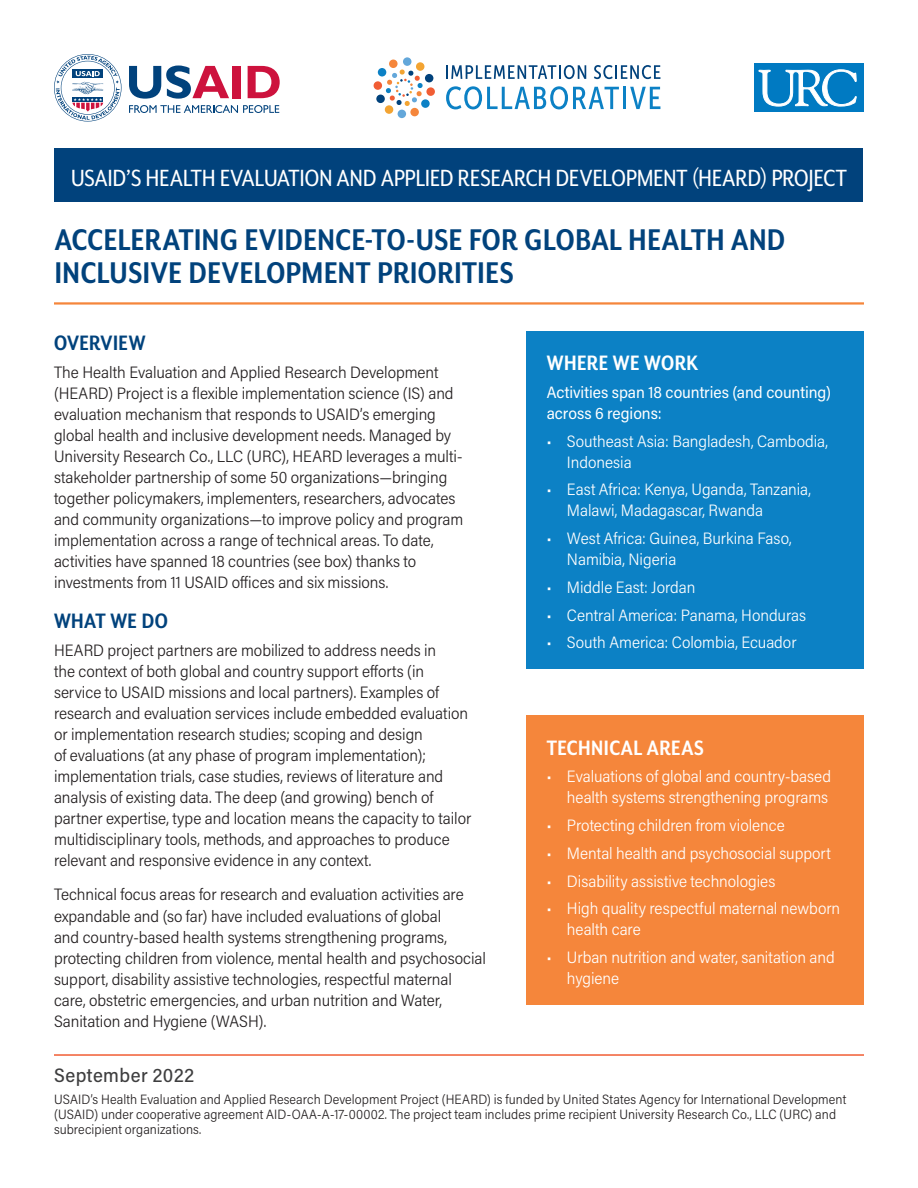
<style>
.page{position:relative;width:918px;height:1188px;background:#fff}
.page>*{position:absolute;margin:0;border:0;box-sizing:border-box;transform-origin:0 0}
.t1{font:700 34.5px/33px "Mr Eaves XL San Nar OT";letter-spacing:.02em;color:#01427c}
.t2{font:27px "Mr Eaves XL San Nar OT";letter-spacing:.01em;color:#fff}
.t3{font:700 24px "Mr Eaves XL San Nar OT";letter-spacing:.02em;color:#fff}
.t4{font:700 24px "Mr Eaves XL San Nar OT";letter-spacing:.02em;color:#01427c}
.t5{font:500 19.5px "Acumin Pro Semi Cond";letter-spacing:.025em;color:#3e3e3f}
.t6{font:300 16.5px/21px "Acumin Pro Semi Cond";letter-spacing:-.005em;color:#231f20}
.t7{font:300 16.5px/21px "Acumin Pro Semi Cond";letter-spacing:-.005em;color:#fff}
.t8{font:16.5px/21px "Acumin Pro Semi Cond";letter-spacing:-.005em;color:#fff}
.t9{font:300 13.5px/15px "Acumin Pro Semi Cond";letter-spacing:.005em;color:#231f20}
</style>
<div class="page">
<div style="left:55px;top:148px;width:808px;height:54px;background:#01427c"></div>
<hr style="left:54px;top:1054px;width:810px;height:2px;background:#f15d34">
<hr style="left:54px;top:302px;width:810px;height:3px;background:#f5863b">
<svg style="left:129px;top:105px;width:150px;height:8px"></svg>
<svg style="left:129px;top:66px;width:100px;height:33px"></svg>
<div style="left:233px;top:66px;width:8px;height:32px;background:#cd123d"></div>
<svg style="left:248px;top:66px;width:32px;height:32px"></svg>
<svg style="left:54px;top:54px;width:68px;height:67px"></svg>
<div style="left:754px;top:63px;width:110px;height:49px;background:#007ac2"></div>
<svg style="left:758px;top:69px;width:99px;height:38px"></svg>
<div style="left:526px;top:331px;width:338px;height:338px;background:#0c81c5"></div>
<svg style="left:446px;top:65px;width:140px;height:14px"></svg>
<svg style="left:594px;top:65px;width:66px;height:14px"></svg>
<svg style="left:446px;top:86px;width:173px;height:23px"></svg>
<hr style="left:623px;top:87px;width:3px;height:22px;background:#0c81c5">
<svg style="left:630px;top:87px;width:30px;height:22px"></svg>
<div style="left:378px;top:68px;width:8px;height:9px;background:#0c81c5;border-radius:50%"></div>
<div style="left:389px;top:60px;width:9px;height:8px;background:#f5863b;border-radius:50%"></div>
<div style="left:416px;top:62px;width:8px;height:9px;background:#f3a432;border-radius:50%"></div>
<div style="left:403px;top:57px;width:8px;height:9px;background:#63a7da;border-radius:50%"></div>
<div style="left:425px;top:74px;width:8px;height:8px;background:#01427c;border-radius:50%"></div>
<div style="left:426px;top:87px;width:9px;height:9px;background:#f15d34;border-radius:50%"></div>
<div style="left:421px;top:99px;width:9px;height:9px;background:#0c81c5;border-radius:50%"></div>
<div style="left:374px;top:81px;width:8px;height:9px;background:#f15d34;border-radius:50%"></div>
<div style="left:376px;top:95px;width:9px;height:8px;background:#01427c;border-radius:50%"></div>
<div style="left:385px;top:105px;width:8px;height:9px;background:#f3a432;border-radius:50%"></div>
<div style="left:398px;top:110px;width:8px;height:8px;background:#63a7da;border-radius:50%"></div>
<div style="left:410px;top:108px;width:9px;height:8px;background:#f5863b;border-radius:50%"></div>
<svg style="left:386px;top:69px;width:37px;height:37px"></svg>
<div style="left:526px;top:715px;width:338px;height:289px;background:#f5863b"></div>
<h2 class="t2" style="left:71px;top:165px;width:777px">USAID’S HEALTH EVALUATION AND APPLIED RESEARCH DEVELOPMENT (HEARD) PROJECT</h2>
<h1 class="t1" style="left:55px;top:223px;width:732px">ACCELERATING EVIDENCE-TO-USE FOR GLOBAL HEALTH AND<br>INCLUSIVE DEVELOPMENT PRIORITIES</h1>
<h3 class="t4" style="left:54px;top:331px;width:93px">OVERVIEW</h3>
<p class="t6" style="left:54px;top:361px;width:411px">The Health Evaluation and Applied Research Development (HEARD) Project is a flexible implementation science (IS) and evaluation mechanism that responds to USAID’s emerging global health and inclusive development needs. Managed by University Research Co., LLC (URC), HEARD leverages a multi&shy;stakeholder partnership of some 50 organizations—bringing together policymakers, implementers, researchers, advocates and community organizations—to improve policy and program implementation across a range of technical areas. To date, activities have spanned 18 countries (see box) thanks to investments from 11 USAID offices and six missions.</p>
<h3 class="t4" style="left:54px;top:609px;width:115px">WHAT WE DO</h3>
<p class="t6" style="left:54px;top:639px;width:419px">HEARD project partners are mobilized to address needs in<br>the context of both global and country support efforts (in service to USAID missions and local partners). Examples of research and evaluation services include embedded evaluation or implementation research studies; scoping and design<br>of evaluations (at any phase of program implementation); implementation trials, case studies, reviews of literature and analysis of existing data. The deep (and growing) bench of partner expertise, type and location means the capacity to tailor multidisciplinary tools, methods, and approaches to produce relevant and responsive evidence in any context.</p>
<p class="t6" style="left:54px;top:884px;width:433px">Technical focus areas for research and evaluation activities are expandable and (so far) have included evaluations of global<br>and country-based health systems strengthening programs, protecting children from violence, mental health and psychosocial support, disability assistive technologies, respectful maternal care, obstetric emergencies, and urban nutrition and Water, Sanitation and Hygiene (WASH).</p>
<p class="t5" style="left:54px;top:1062px;width:142px">September 2022</p>
<p class="t9" style="left:54px;top:1091px;width:794px">USAID’s Health Evaluation and Applied Research Development Project (HEARD) is funded by United States Agency for International Development (USAID) under cooperative agreement AID-OAA-A-17-00002. The project team includes prime recipient University Research Co., LLC (URC) and subrecipient organizations.</p>
<h3 class="t3" style="left:547px;top:351px;width:153px">WHERE WE WORK</h3>
<p class="t8" style="left:547px;top:381px;width:286px">Activities span 18 countries (and counting) across 6 regions:</p>
<p class="t7" style="left:567px;top:430px;width:263px;text-indent:-20px">• Southeast Asia: Bangladesh, Cambodia,<br>Indonesia</p>
<p class="t7" style="left:567px;top:479px;width:246px;text-indent:-20px">• East Africa: Kenya, Uganda, Tanzania,<br>Malawi, Madagascar, Rwanda</p>
<p class="t7" style="left:567px;top:527px;width:226px;text-indent:-20px">• West Africa: Guinea, Burkina Faso,<br>Namibia, Nigeria</p>
<p class="t7" style="left:547px;top:576px;width:150px">• Middle East: Jordan</p>
<p class="t7" style="left:547px;top:604px;width:261px">• Central America: Panama, Honduras</p>
<p class="t7" style="left:547px;top:632px;width:251px">• South America: Colombia, Ecuador</p>
<h3 class="t3" style="left:547px;top:735px;width:159px">TECHNICAL AREAS</h3>
<p class="t7" style="left:547px;top:765px;width:286px;text-align:right">• Evaluations of global and country-based health systems strengthening programs</p>
<p class="t7" style="left:547px;top:814px;width:240px">• Protecting children from violence</p>
<p class="t7" style="left:547px;top:842px;width:286px">• Mental health and psychosocial support</p>
<p class="t7" style="left:547px;top:870px;width:230px">• Disability assistive technologies</p>
<p class="t7" style="left:567px;top:897px;width:275px;text-indent:-20px">• High quality respectful maternal newborn health care</p>
<p class="t7" style="left:567px;top:946px;width:269px;text-indent:-20px">• Urban nutrition and water, sanitation and hygiene</p>
</div>
